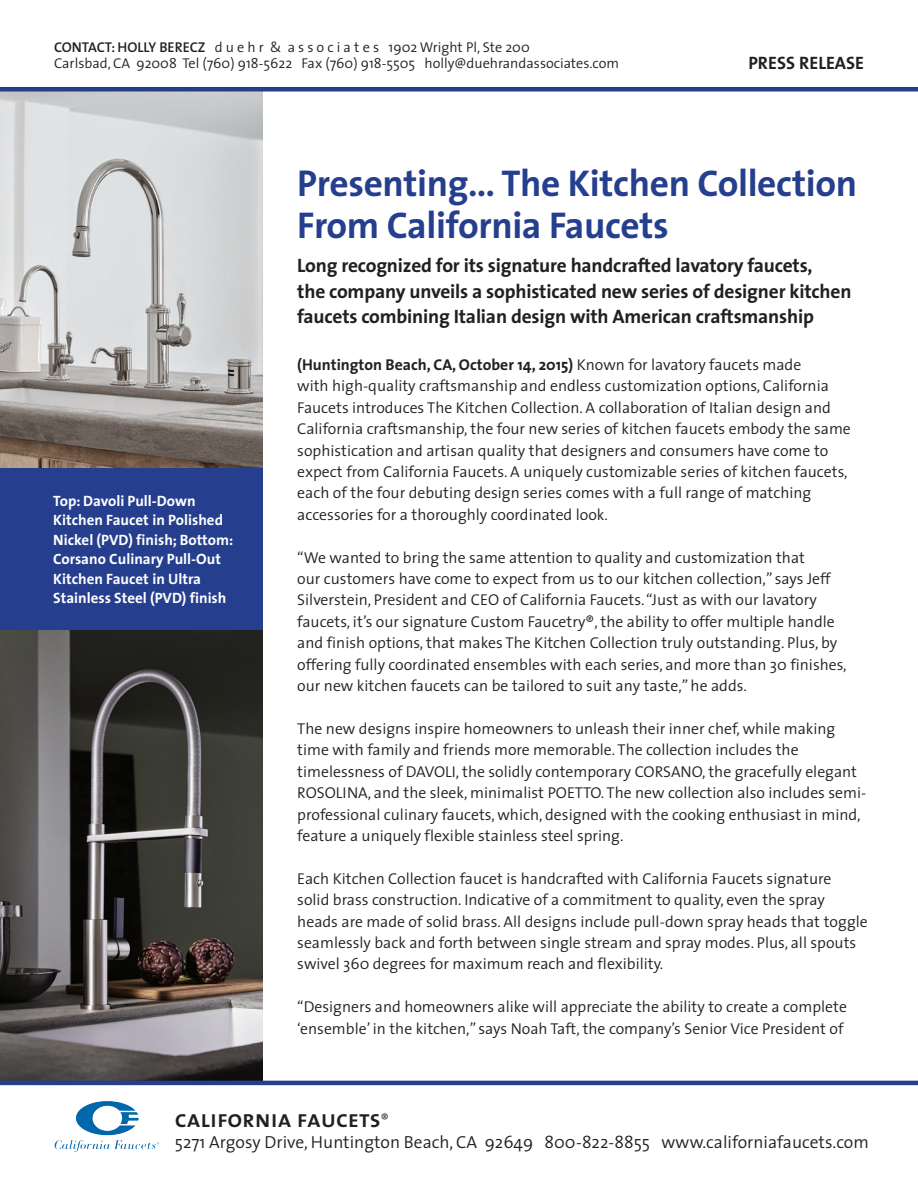
<style>
.page{position:relative;width:918px;height:1188px;background:#fff}
.page>*{position:absolute;margin:0;border:0;box-sizing:border-box;transform-origin:0 0}
.t1{font:700 37.5px/42px "The Sans";letter-spacing:-.01em;color:#253f8e}
.t2{font:24.45px "The Sans Semi Bold Caps";color:#231f20}
.t3{font:700 19.5px/25.5px "The Sans";letter-spacing:-.01em;color:#231f20}
.t4{font:18px "The Sans Bold Caps";color:#231f20}
.t5{font:300 17.55px "The Sans";color:#231f20}
.t6{font:300 15.75px/21.5px "The Sans";color:#231f20}
.t7{font:700 15px/19.5px "The Sans";color:#fff}
.t8{font:300 14.25px/16.5px "The Sans";color:#231f20}
.s1{font-family:"The Sans Semi Bold Caps";font-weight:400}
.s2{font-weight:700}
.s3{font-family:"The Sans";font-weight:300;font-size:14.25px}
</style>
<div class="page">
<img style="left:0;top:92px;width:263px;height:376px">
<img style="left:0;top:630px;width:263px;height:451px">
<hr style="left:0;top:1081px;width:918px;height:4px;background:#253f8e">
<div style="left:0;top:87px;width:918px;height:5px;background:#253f8e"></div>
<div style="left:0;top:468px;width:263px;height:162px;background:#253f8e"></div>
<img style="left:55px;top:1101px;width:104px;height:51px">
<p class="t8" style="left:54px;top:38px;width:567px"><span class="s1">CONTACT: HOLLY BERECZ</span> d u e h r &amp; a s s o c i a t e s 1902 Wright Pl, Ste 200<br>Carlsbad, CA 92008 Tel (760) 918-5622 Fax (760) 918-5505 holly@duehrandassociates.com</p>
<p class="t4" style="left:748px;top:48px;width:117px">PRESS RELEASE</p>
<p class="t7" style="left:53px;top:490px;width:182px">Top: Davoli Pull-Down<br>Kitchen Faucet in Polished<br>Nickel (PVD) finish; Bottom:<br>Corsano Culinary Pull-Out<br>Kitchen Faucet in Ultra<br>Stainless Steel (PVD) finish</p>
<h1 class="t1" style="left:297px;top:162px;width:561px">Presenting… The Kitchen Collection<br>From California Faucets</h1>
<p class="t3" style="left:297px;top:252px;width:556px">Long recognized for its signature handcrafted lavatory faucets,<br>the company unveils a sophisticated new series of designer kitchen faucets combining Italian design with American craftsmanship</p>
<p class="t6" style="left:297px;top:353px;width:555px"><span class="s2">(Huntington Beach, CA, October 14, 2015)</span> Known for lavatory faucets made<br>with high-quality craftsmanship and endless customization options, California Faucets introduces The Kitchen Collection. A collaboration of Italian design and California craftsmanship, the four new series of kitchen faucets embody the same sophistication and artisan quality that designers and consumers have come to expect from California Faucets. A uniquely customizable series of kitchen faucets, each of the four debuting design series comes with a full range of matching accessories for a thoroughly coordinated look.</p>
<p class="t6" style="left:297px;top:546px;width:551px">“We wanted to bring the same attention to quality and customization that<br>our customers have come to expect from us to our kitchen collection,” says Jeff Silverstein, President and CEO of California Faucets. “Just as with our lavatory faucets, it’s our signature Custom Faucetry®, the ability to offer multiple handle and finish options, that makes The Kitchen Collection truly outstanding. Plus, by offering fully coordinated ensembles with each series, and more than 30 finishes, our new kitchen faucets can be tailored to suit any taste,” he adds.</p>
<p class="t6" style="left:297px;top:717px;width:571px">The new designs inspire homeowners to unleash their inner chef, while making time with family and friends more memorable. The collection includes the timelessness of DAVOLI, the solidly contemporary CORSANO, the gracefully elegant ROSOLINA, and the sleek, minimalist POETTO. The new collection also includes semi&shy;professional culinary faucets, which, designed with the cooking enthusiast in mind, feature a uniquely flexible stainless steel spring.</p>
<p class="t6" style="left:297px;top:867px;width:572px">Each Kitchen Collection faucet is handcrafted with California Faucets signature<br>solid brass construction. Indicative of a commitment to quality, even the spray heads are made of solid brass. All designs include pull-down spray heads that toggle seamlessly back and forth between single stream and spray modes. Plus, all spouts swivel 360 degrees for maximum reach and flexibility.</p>
<p class="t6" style="left:297px;top:996px;width:551px">“Designers and homeowners alike will appreciate the ability to create a complete ‘ensemble’ in the kitchen,” says Noah Taft, the company’s Senior Vice President of</p>
<h2 class="t2" style="left:175px;top:1098px;width:215px">california faucets<span class="s3">®</span></h2>
<p class="t5" style="left:175px;top:1127px;width:695px">5271 Argosy Drive, Huntington Beach, CA 92649 800-822-8855 www.californiafaucets.com</p>
</div>
